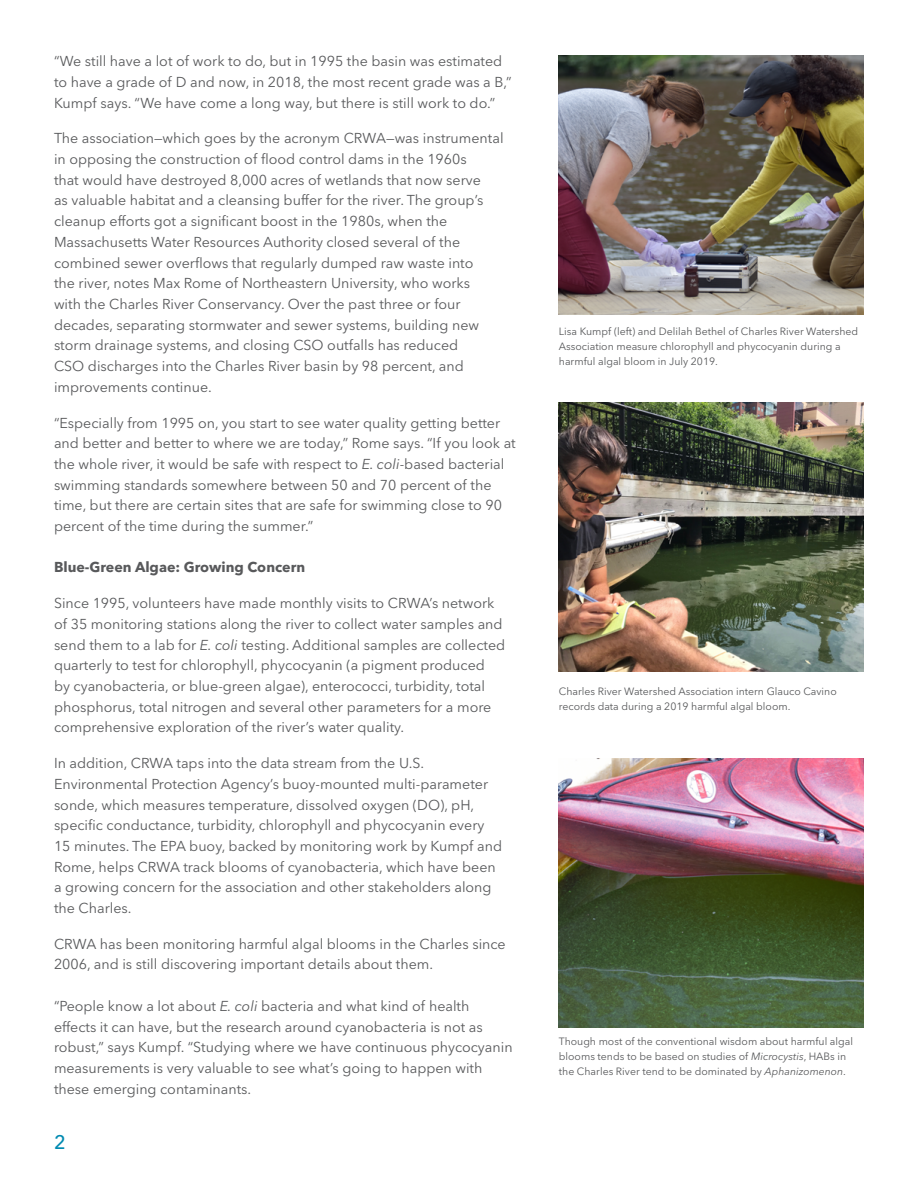
<style>
.page{position:relative;width:918px;height:1188px;background:#fff}
.page>*{position:absolute;margin:0;border:0;box-sizing:border-box;transform-origin:0 0}
.t1{font:500 19.5px "Avenir Next LT Pro";color:#008ab1}
.t2{font:14.25px/20.7px "Avenir Next LT Pro";color:#58595b}
.t3{font:700 14.25px "Avenir Next LT Pro";color:#58595b}
.t4{font:10.5px/15px "Avenir Next LT Pro";color:#58595b}
.s1{font-style:italic}
</style>
<div class="page">
<img style="left:559px;top:403px;width:305px;height:269px">
<img style="left:559px;top:55px;width:305px;height:259px">
<img style="left:559px;top:758px;width:305px;height:270px">
<p class="t2" style="left:54px;top:51px;width:459px">“We still have a lot of work to do, but in 1995 the basin was estimated to have a grade of D and now, in 2018, the most recent grade was a B,”<br>Kumpf says. “We have come a long way, but there is still work to do.”</p>
<p class="t2" style="left:54px;top:128px;width:451px">The association—which goes by the acronym CRWA—was instrumental in opposing the construction of flood control dams in the 1960s<br>that would have destroyed 8,000 acres of wetlands that now serve<br>as valuable habitat and a cleansing buffer for the river. The group’s cleanup efforts got a significant boost in the 1980s, when the Massachusetts Water Resources Authority closed several of the combined sewer overflows that regularly dumped raw waste into<br>the river, notes Max Rome of Northeastern University, who works<br>with the Charles River Conservancy. Over the past three or four decades, separating stormwater and sewer systems, building new storm drainage systems, and closing CSO outfalls has reduced<br>CSO discharges into the Charles River basin by 98 percent, and improvements continue.</p>
<p class="t2" style="left:54px;top:412px;width:463px">“Especially from 1995 on, you start to see water quality getting better and better and better to where we are today,” Rome says. “If you look at the whole river, it would be safe with respect to <span class="s1">E. coli</span>-based bacterial swimming standards somewhere between 50 and 70 percent of the time, but there are certain sites that are safe for swimming close to 90 percent of the time during the summer.”</p>
<p class="t3" style="left:54px;top:559px;width:253px">Blue-Green Algae: Growing Concern</p>
<p class="t2" style="left:54px;top:593px;width:453px">Since 1995, volunteers have made monthly visits to CRWA’s network of 35 monitoring stations along the river to collect water samples and send them to a lab for <span class="s1">E. coli</span> testing. Additional samples are collected quarterly to test for chlorophyll, phycocyanin (a pigment produced<br>by cyanobacteria, or blue-green algae), enterococci, turbidity, total phosphorus, total nitrogen and several other parameters for a more comprehensive exploration of the river’s water quality.</p>
<p class="t2" style="left:54px;top:753px;width:450px">In addition, CRWA taps into the data stream from the U.S.<br>Environmental Protection Agency’s buoy-mounted multi-parameter sonde, which measures temperature, dissolved oxygen (DO), pH, specific conductance, turbidity, chlorophyll and phycocyanin every 15 minutes. The EPA buoy, backed by monitoring work by Kumpf and Rome, helps CRWA track blooms of cyanobacteria, which have been a growing concern for the association and other stakeholders along the Charles.</p>
<p class="t2" style="left:54px;top:933px;width:453px">CRWA has been monitoring harmful algal blooms in the Charles since<br>2006, and is still discovering important details about them.</p>
<p class="t2" style="left:54px;top:996px;width:460px">“People know a lot about <span class="s1">E. coli</span> bacteria and what kind of health effects it can have, but the research around cyanobacteria is not as robust,” says Kumpf. “Studying where we have continuous phycocyanin measurements is very valuable to see what’s going to happen with these emerging contaminants.</p>
<h1 class="t1" style="left:54px;top:1130px;width:13px">2</h1>
<p class="t4" style="left:559px;top:324px;width:301px">Lisa Kumpf (left) and Delilah Bethel of Charles River Watershed<br>Association measure chlorophyll and phycocyanin during a harmful algal bloom in July 2019.</p>
<p class="t4" style="left:559px;top:684px;width:279px">Charles River Watershed Association intern Glauco Cavino records data during a 2019 harmful algal bloom.</p>
<p class="t4" style="left:559px;top:1034px;width:296px">Though most of the conventional wisdom about harmful algal blooms tends to be based on studies of <span class="s1">Microcystis</span>, HABs in the Charles River tend to be dominated by <span class="s1">Aphanizomenon</span>.</p>
</div>
